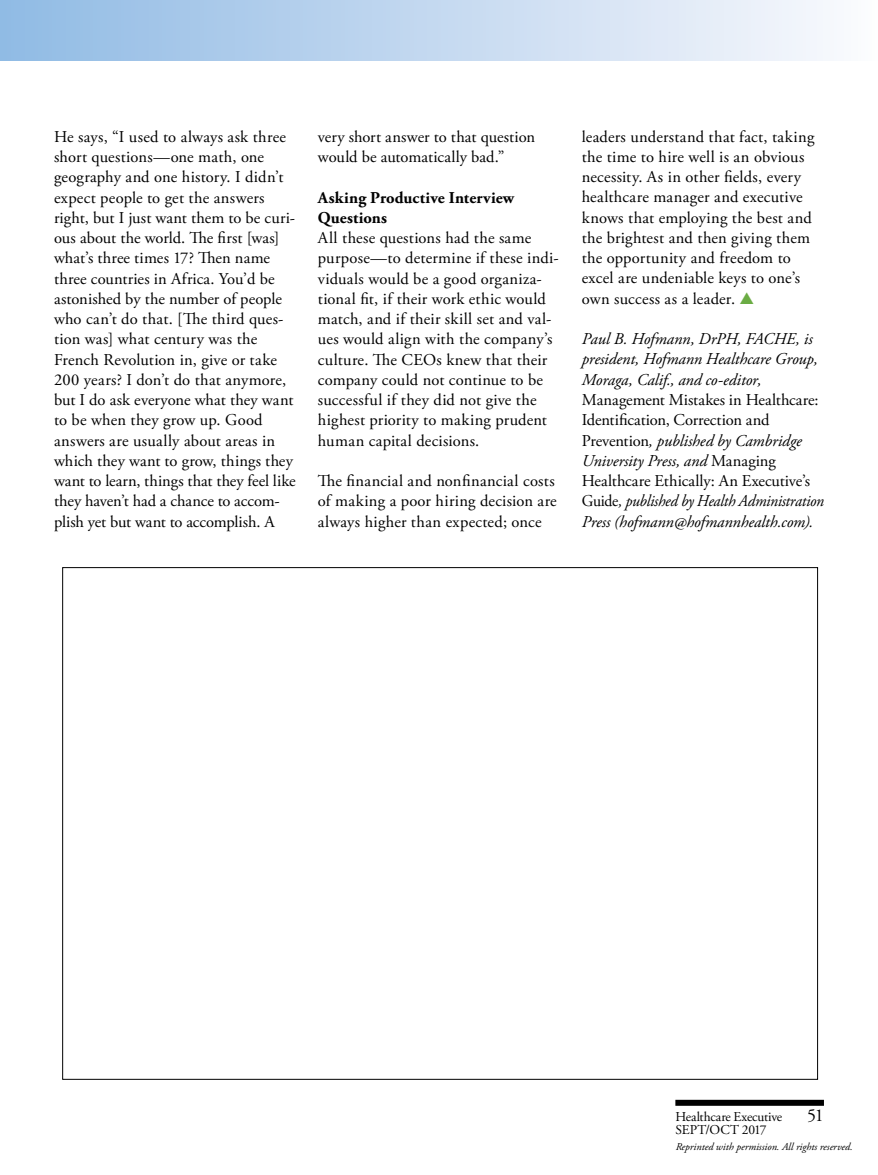
<style>
.page{position:relative;width:878px;height:1175px;background:#fff}
.page>*{position:absolute;margin:0;border:0;box-sizing:border-box;transform-origin:0 0}
.t1{font:18px "Adobe Garamond Pro";color:#000}
.t2{font:16.5px/20.2px "Adobe Garamond Pro";letter-spacing:.01em;color:#000}
.t3{font:italic 16.5px/20.2px "Adobe Garamond Pro";letter-spacing:-.005em;color:#000}
.t4{font:700 16.5px/20.2px "Adobe Garamond Pro";letter-spacing:.005em;color:#000}
.t5{font:13.5px/13.5px "Adobe Garamond Pro";letter-spacing:-.01em;color:#000}
.t6{font:italic 10.5px "Adobe Garamond Pro";color:#000}
.s1{color:#6bac44}
.s2{font-style:italic}
</style>
<div class="page">
<div style="left:0;top:0;width:878px;height:61px;background:linear-gradient(to right,#8fbae4,#fafafd)"></div>
<div style="left:675px;top:1099px;width:149px;height:6px;background:#000"></div>
<p class="t2" style="left:54px;top:127px;width:243px">He says, “I used to always ask three short questions—one math, one geography and one history. I didn’t expect people to get the answers right, but I just want them to be curi&shy;ous about the world. The first [was] what’s three times 17? Then name three countries in Africa. You’d be astonished by the number of people who can’t do that. [The third ques&shy;tion was] what century was the French Revolution in, give or take 200 years? I don’t do that anymore, but I do ask everyone what they want to be when they grow up. Good answers are usually about areas in which they want to grow, things they want to learn, things that they feel like they haven’t had a chance to accom&shy;plish yet but want to accomplish. A</p>
<p class="t2" style="left:318px;top:127px;width:219px">very short answer to that question would be automatically bad.”</p>
<p class="t4" style="left:318px;top:187px;width:198px">Asking Productive Interview<br>Questions</p>
<p class="t2" style="left:318px;top:228px;width:242px">All these questions had the same purpose—to determine if these indi&shy;viduals would be a good organiza&shy;tional fit, if their work ethic would match, and if their skill set and val&shy;ues would align with the company’s culture. The CEOs knew that their company could not continue to be successful if they did not give the highest priority to making prudent human capital decisions.</p>
<p class="t2" style="left:318px;top:471px;width:240px">The financial and nonfinancial costs of making a poor hiring decision are always higher than expected; once</p>
<p class="t2" style="left:581px;top:127px;width:234px">leaders understand that fact, taking the time to hire well is an obvious necessity. As in other fields, every healthcare manager and executive knows that employing the best and the brightest and then giving them the opportunity and freedom to excel are undeniable keys to one’s own success as a leader. <span class="s1">▲</span></p>
<p class="t3" style="left:581px;top:329px;width:237px">Paul B. Hofmann, DrPH, FACHE, is president, Hofmann Healthcare Group,<br>Moraga, Calif., and co-editor,</p>
<p class="t2" style="left:581px;top:390px;width:244px">Management Mistakes in Healthcare:<br>Identification, Correction and Prevention<span class="s2">, published by Cambridge University Press, and</span> Managing Healthcare Ethically: An Executive’s Guide<span class="s2">, published by Health Administration Press (hofmann@hofmannhealth.com).</span></p>
<p class="t5" style="left:675px;top:1110px;width:108px">Healthcare Executive<br>SEPT/OCT 2017</p>
<p class="t1" style="left:807px;top:1104px;width:18px">51</p>
<p class="t6" style="left:675px;top:1140px;width:178px">Reprinted with permission. All rights reserved.</p>
</div>
